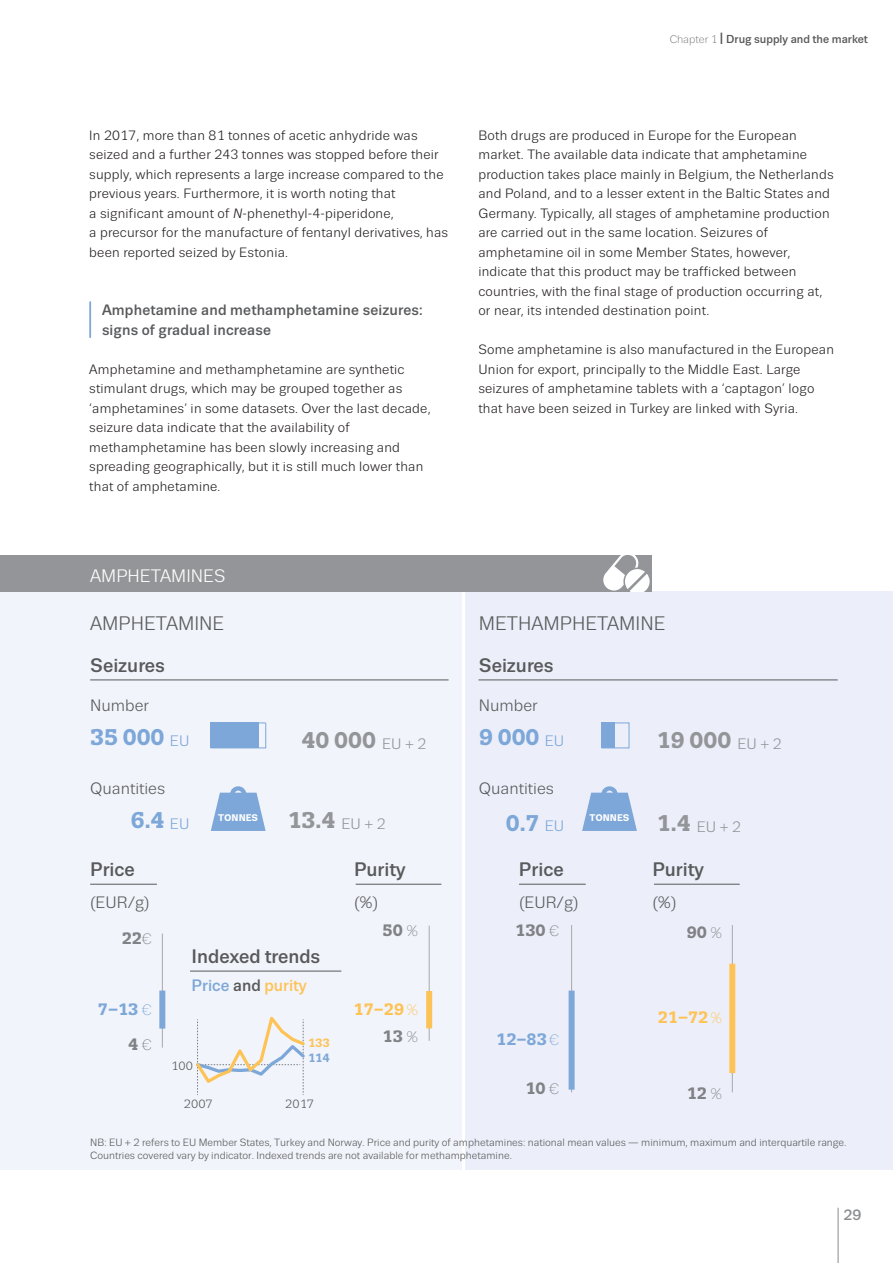
<style>
.page{position:relative;width:893px;height:1263px;background:#fff}
.page>*{position:absolute;margin:0;border:0;box-sizing:border-box;transform-origin:0 0}
.t1{font:700 22.65px "Trivia Slab";color:#939598}
.t2{font:700 22.65px "Trivia Slab";color:#7da7d8}
.t3{font:19.5px/42px "Trivia Sans";color:#58595b}
.t4{font:500 19.5px "Trivia Sans";color:#58595b}
.t5{font:18px "Trivia Sans";color:#fff}
.t6{font:16.5px "Trivia Sans";color:#58595b}
.t7{font:700 16.5px "Trivia Slab";color:#808285}
.t8{font:500 16.5px "Trivia Sans";color:#fec357}
.t9{font:700 16.5px "Trivia Slab";color:#fec357}
.t10{font:700 16.5px "Trivia Slab";color:#7da7d8}
.t11{font:15.15px "Trivia Sans";color:#939598}
.t12{font:15.15px "Trivia Sans";color:#7da7d8}
.t2_blue{font:500 15px/19.5px "Trivia Sans";letter-spacing:.01em;color:#58595b}
.t13{font:500 15px "Trivia Sans";color:#8a8c8e}
.body{font:13.5px/19.5px "Trivia Sans";letter-spacing:.015em;color:#231f20}
.t14{font:12px "Trivia Slab";color:#58595b}
.t15{font:700 12px/14.2px "Trivia Sans";color:#fec357}
.t16{font:500 11.55px "Trivia Sans";color:#58595b}
.t17{font:10.5px/12.6px "Trivia Sans";color:#58595b}
.t18{font:700 9.6px "Trivia Sans";color:#fff}
.s1{font-weight:300;font-size:10.95px}
.s2{font-size:16.2px}
.s3{font-style:italic}
.s4{font-weight:500}
.s5{font-family:"Trivia Sans";font-weight:300;font-size:15.15px}
.s6{color:#7da7d8}
.s7{color:#58595b}
</style>
<div class="page">
<hr style="left:838px;top:1208px;width:1px;height:55px;background:#8a8c8e">
<hr style="left:89px;top:301px;width:2px;height:37px;background:#7da7d8">
<div style="left:0;top:592px;width:464px;height:578px;background:#f1f4fa"></div>
<div style="left:464px;top:592px;width:429px;height:578px;background:#eceff9"></div>
<hr style="left:90px;top:680px;width:359px;height:1px;background:#58595b">
<hr style="left:90px;top:884px;width:67px;height:1px;background:#58595b">
<svg style="left:210px;top:722px;width:56px;height:26px"></svg>
<div style="left:211px;top:723px;width:48px;height:25px;background:#7da7d8"></div>
<svg style="left:211px;top:793px;width:55px;height:38px"></svg>
<div style="left:230px;top:786px;width:16px;height:17px;border:4px solid #7da7d8;border-radius:50%"></div>
<hr style="left:162px;top:933px;width:1px;height:114px;background:#a7a9ac">
<div style="left:159px;top:990px;width:6px;height:38px;background:#7da7d8"></div>
<hr style="left:356px;top:884px;width:85px;height:1px;background:#58595b">
<hr style="left:429px;top:926px;width:1px;height:115px;background:#a7a9ac">
<div style="left:426px;top:991px;width:6px;height:37px;background:#fec357"></div>
<hr style="left:478px;top:680px;width:360px;height:1px;background:#58595b">
<hr style="left:519px;top:884px;width:67px;height:1px;background:#58595b">
<div style="left:601px;top:723px;width:13px;height:25px;background:#7da7d8"></div>
<svg style="left:582px;top:793px;width:55px;height:38px"></svg>
<div style="left:601px;top:786px;width:17px;height:17px;border:4px solid #7da7d8;border-radius:50%"></div>
<hr style="left:571px;top:925px;width:1px;height:167px;background:#a7a9ac">
<div style="left:569px;top:991px;width:6px;height:98px;background:#7da7d8"></div>
<hr style="left:654px;top:884px;width:86px;height:1px;background:#58595b">
<hr style="left:732px;top:925px;width:1px;height:167px;background:#a7a9ac">
<div style="left:729px;top:964px;width:6px;height:109px;background:#fec357"></div>
<hr style="left:190px;top:971px;width:151px;height:1px;background:#58595b">
<hr style="left:211px;top:723px;width:55px;height:1px;background:#7da7d8">
<div style="left:601px;top:723px;width:28px;height:25px;border:1px solid #7da7d8"></div>
<hr style="left:462px;top:592px;width:3px;height:578px;background:#fff">
<svg style="left:196px;top:1016px;width:109px;height:79px"></svg>
<div style="left:0;top:555px;width:651px;height:37px;background:#939598"></div>
<svg style="left:603px;top:555px;width:47px;height:37px"></svg>
<p class="t16" style="left:670px;top:32px;width:200px"><span class="s1">Chapter 1</span> <span class="s2">I</span> Drug supply and the market</p>
<p class="body" style="left:89px;top:125px;width:360px">In 2017, more than 81 tonnes of acetic anhydride was seized and a further 243 tonnes was stopped before their supply, which represents a large increase compared to the previous years. Furthermore, it is worth noting that<br>a significant amount of <span class="s3">N</span>-phenethyl-4-piperidone,<br>a precursor for the manufacture of fentanyl derivatives, has been reported seized by Estonia.</p>
<p class="t2_blue" style="left:102px;top:301px;width:322px">Amphetamine and methamphetamine seizures: signs of gradual increase</p>
<p class="body" style="left:89px;top:359px;width:343px">Amphetamine and methamphetamine are synthetic stimulant drugs, which may be grouped together as ‘amphetamines’ in some datasets. Over the last decade, seizure data indicate that the availability of methamphetamine has been slowly increasing and spreading geographically, but it is still much lower than that of amphetamine.</p>
<p class="t5" style="left:90px;top:567px;width:137px">AMPHETAMINES</p>
<p class="t3" style="left:90px;top:603px;width:136px">AMPHETAMINE<br><span class="s4">Seizures</span></p>
<p class="t6" style="left:90px;top:697px;width:60px">Number</p>
<p class="body" style="left:478px;top:125px;width:357px">Both drugs are produced in Europe for the European market. The available data indicate that amphetamine production takes place mainly in Belgium, the Netherlands and Poland, and to a lesser extent in the Baltic States and Germany. Typically, all stages of amphetamine production are carried out in the same location. Seizures of amphetamine oil in some Member States, however, indicate that this product may be trafficked between countries, with the final stage of production occurring at, or near, its intended destination point.</p>
<p class="body" style="left:478px;top:340px;width:357px">Some amphetamine is also manufactured in the European Union for export, principally to the Middle East. Large seizures of amphetamine tablets with a ‘captagon’ logo that have been seized in Turkey are linked with Syria.</p>
<p class="t3" style="left:479px;top:603px;width:188px">METHAMPHETAMINE<br><span class="s4">Seizures</span></p>
<p class="t6" style="left:479px;top:697px;width:60px">Number</p>
<p class="t2" style="left:90px;top:725px;width:76px">35 000</p>
<p class="t1" style="left:302px;top:728px;width:76px">40 000</p>
<p class="t6" style="left:90px;top:780px;width:77px">Quantities</p>
<p class="t2" style="left:131px;top:808px;width:35px">6.4</p>
<p class="t2" style="left:479px;top:725px;width:62px">9 000</p>
<p class="t1" style="left:657px;top:728px;width:76px">19 000</p>
<p class="t6" style="left:479px;top:780px;width:77px">Quantities</p>
<p class="t2" style="left:506px;top:811px;width:35px">0.7</p>
<p class="t12" style="left:170px;top:732px;width:21px">EU</p>
<p class="t11" style="left:737px;top:735px;width:46px">EU + 2</p>
<p class="t12" style="left:545px;top:732px;width:21px">EU</p>
<p class="t11" style="left:382px;top:735px;width:46px">EU + 2</p>
<p class="t1" style="left:288px;top:808px;width:49px">13.4</p>
<p class="t18" style="left:218px;top:812px;width:41px">TONNES</p>
<p class="t18" style="left:590px;top:812px;width:41px">TONNES</p>
<p class="t1" style="left:657px;top:811px;width:35px">1.4</p>
<p class="t12" style="left:170px;top:815px;width:21px">EU</p>
<p class="t11" style="left:341px;top:816px;width:46px">EU + 2</p>
<p class="t12" style="left:545px;top:818px;width:21px">EU</p>
<p class="t11" style="left:697px;top:818px;width:46px">EU + 2</p>
<p class="t4" style="left:90px;top:859px;width:46px">Price</p>
<p class="t6" style="left:90px;top:894px;width:61px">(EUR/g)</p>
<p class="t7" style="left:122px;top:929px;width:32px">22<span class="s5">€</span></p>
<p class="t4" style="left:354px;top:859px;width:53px">Purity</p>
<p class="t6" style="left:354px;top:894px;width:26px">(%)</p>
<p class="t7" style="left:383px;top:921px;width:37px">50 <span class="s5">%</span></p>
<p class="t4" style="left:519px;top:859px;width:46px">Price</p>
<p class="t6" style="left:519px;top:894px;width:61px">(EUR/g)</p>
<p class="t7" style="left:515px;top:921px;width:45px">130 <span class="s5">€</span></p>
<p class="t4" style="left:652px;top:859px;width:53px">Purity</p>
<p class="t6" style="left:652px;top:894px;width:26px">(%)</p>
<p class="t7" style="left:687px;top:923px;width:37px">90 <span class="s5">%</span></p>
<p class="t4" style="left:192px;top:946px;width:130px">Indexed trends</p>
<p class="t8" style="left:192px;top:977px;width:117px"><span class="s6">Price</span> <span class="s7">and</span> purity</p>
<p class="t10" style="left:98px;top:1000px;width:55px">7−13 <span class="s5">€</span></p>
<p class="t9" style="left:354px;top:1000px;width:66px">17−29<span class="s5">%</span></p>
<p class="t9" style="left:658px;top:1008px;width:66px">21−72<span class="s5">%</span></p>
<p class="t7" style="left:128px;top:1035px;width:25px">4 <span class="s5">€</span></p>
<p class="t15" style="left:308px;top:1036px;width:23px">133<br><span class="s6">114</span></p>
<p class="t14" style="left:171px;top:1059px;width:23px">100</p>
<p class="t14" style="left:184px;top:1097px;width:30px">2007</p>
<p class="t14" style="left:285px;top:1097px;width:30px">2017</p>
<p class="t7" style="left:383px;top:1028px;width:37px">13 <span class="s5">%</span></p>
<p class="t10" style="left:496px;top:1030px;width:64px">12−83<span class="s5">€</span></p>
<p class="t7" style="left:525px;top:1079px;width:35px">10 <span class="s5">€</span></p>
<p class="t7" style="left:687px;top:1084px;width:37px">12 <span class="s5">%</span></p>
<p class="t17" style="left:90px;top:1136px;width:758px">NB: EU + 2 refers to EU Member States, Turkey and Norway. Price and purity of amphetamines: national mean values — minimum, maximum and interquartile range.<br>Countries covered vary by indicator. Indexed trends are not available for methamphetamine.</p>
<p class="t13" style="left:843px;top:1207px;width:19px">29</p>
</div>
